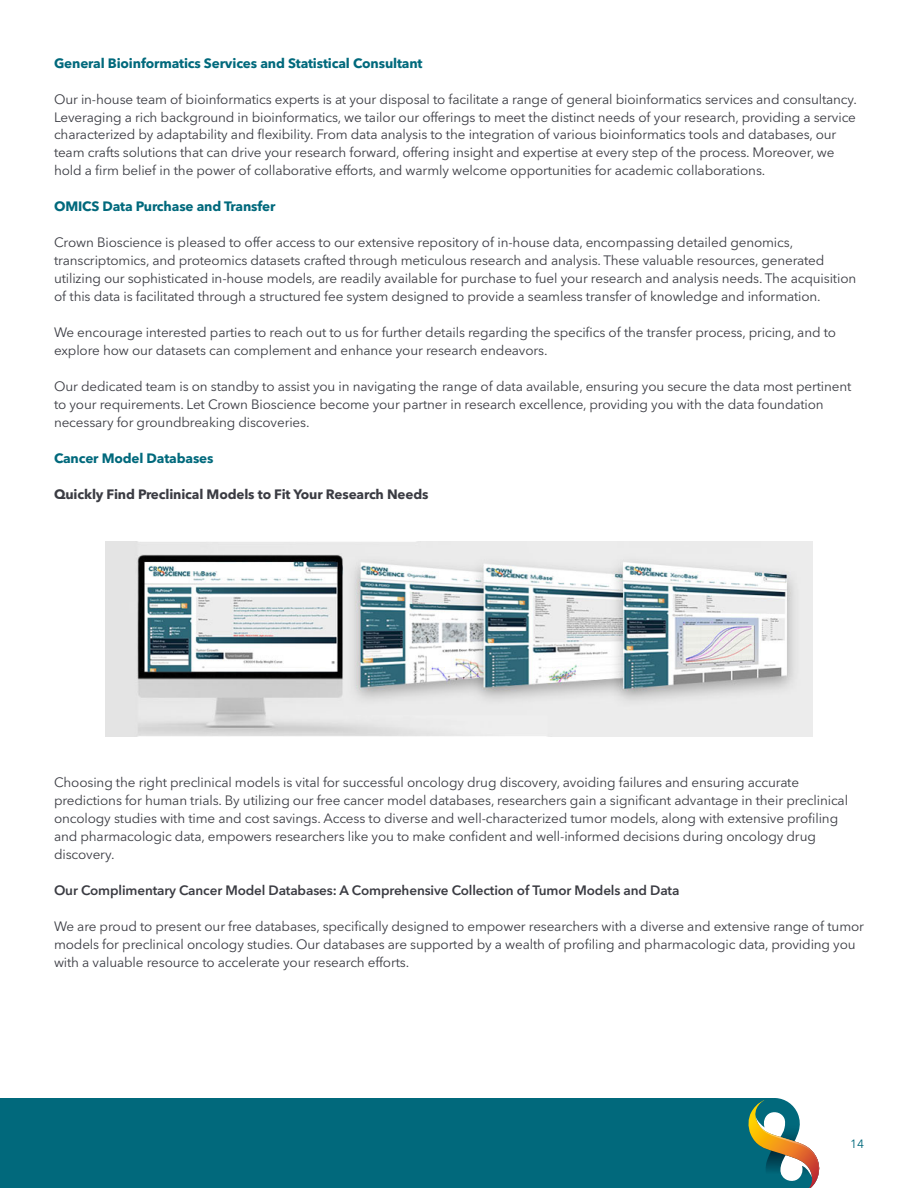
<style>
.page{position:relative;width:918px;height:1188px;background:#fff}
.page>*{position:absolute;margin:0;border:0;box-sizing:border-box;transform-origin:0 0}
.t1{font:13.5px/18px "Avenir Next LT Pro";letter-spacing:-.01em;color:#3b3c43}
.t2{font:700 13.5px "Avenir Next LT Pro";letter-spacing:-.01em;color:#01697c}
.t3{font:600 13.5px "Avenir Next LT Pro";letter-spacing:-.01em;color:#3b3c43}
.t4{font:700 13.5px "Avenir Next LT Pro";letter-spacing:-.01em;color:#3b3c43}
.t5{font:12px "Avenir Next";color:#01697c}
</style>
<div class="page">
<div style="left:0;top:1098px;width:747px;height:90px;background:#01697c"></div>
<svg style="left:747px;top:1098px;width:73px;height:90px"></svg>
<img style="left:105px;top:542px;width:708px;height:194px">
<p class="t2" style="left:54px;top:54px;width:370px">General Bioinformatics Services and Statistical Consultant</p>
<p class="t1" style="left:54px;top:90px;width:805px">Our in-house team of bioinformatics experts is at your disposal to facilitate a range of general bioinformatics services and consultancy.<br>Leveraging a rich background in bioinformatics, we tailor our offerings to meet the distinct needs of your research, providing a service characterized by adaptability and flexibility. From data analysis to the integration of various bioinformatics tools and databases, our team crafts solutions that can drive your research forward, offering insight and expertise at every step of the process. Moreover, we hold a firm belief in the power of collaborative efforts, and warmly welcome opportunities for academic collaborations.</p>
<p class="t2" style="left:54px;top:198px;width:223px">OMICS Data Purchase and Transfer</p>
<p class="t1" style="left:54px;top:234px;width:804px">Crown Bioscience is pleased to offer access to our extensive repository of in-house data, encompassing detailed genomics, transcriptomics, and proteomics datasets crafted through meticulous research and analysis. These valuable resources, generated utilizing our sophisticated in-house models, are readily available for purchase to fuel your research and analysis needs. The acquisition of this data is facilitated through a structured fee system designed to provide a seamless transfer of knowledge and information.</p>
<p class="t1" style="left:54px;top:324px;width:784px">We encourage interested parties to reach out to us for further details regarding the specifics of the transfer process, pricing, and to explore how our datasets can complement and enhance your research endeavors.</p>
<p class="t1" style="left:54px;top:378px;width:799px">Our dedicated team is on standby to assist you in navigating the range of data available, ensuring you secure the data most pertinent to your requirements. Let Crown Bioscience become your partner in research excellence, providing you with the data foundation necessary for groundbreaking discoveries.</p>
<p class="t2" style="left:54px;top:450px;width:161px">Cancer Model Databases</p>
<p class="t4" style="left:54px;top:486px;width:376px">Quickly Find Preclinical Models to Fit Your Research Needs</p>
<p class="t1" style="left:54px;top:774px;width:796px">Choosing the right preclinical models is vital for successful oncology drug discovery, avoiding failures and ensuring accurate predictions for human trials. By utilizing our free cancer model databases, researchers gain a significant advantage in their preclinical oncology studies with time and cost savings. Access to diverse and well-characterized tumor models, along with extensive profiling and pharmacologic data, empowers researchers like you to make confident and well-informed decisions during oncology drug discovery.</p>
<p class="t3" style="left:54px;top:883px;width:627px">Our Complimentary Cancer Model Databases: A Comprehensive Collection of Tumor Models and Data</p>
<p class="t1" style="left:54px;top:918px;width:812px">We are proud to present our free databases, specifically designed to empower researchers with a diverse and extensive range of tumor models for preclinical oncology studies. Our databases are supported by a wealth of profiling and pharmacologic data, providing you with a valuable resource to accelerate your research efforts.</p>
<p class="t5" style="left:850px;top:1133px;width:15px">14</p>
</div>
